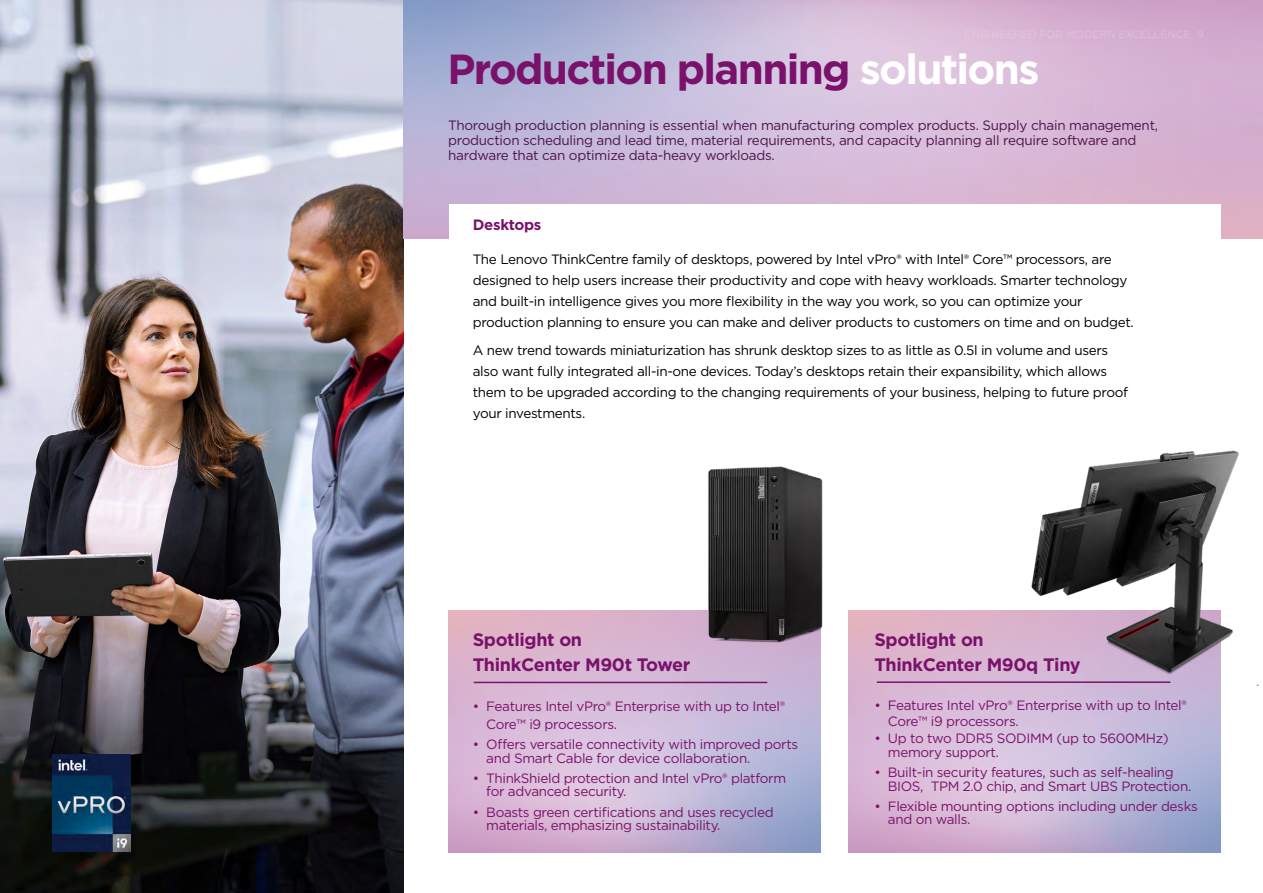
<style>
.page{position:relative;width:1263px;height:893px;background:#fff}
.page>*{position:absolute;margin:0;border:0;box-sizing:border-box;transform-origin:0 0}
.t1{font:700 42px "Gotham";letter-spacing:-.04em;color:#7a126b}
.t2{font:700 18px/25.5px "Gotham";letter-spacing:-.02em;color:#7a126b}
.t3{font:700 15px "Gotham";letter-spacing:-.02em;color:#7a126b}
.t4{font:13.5px/21px "Gotham";letter-spacing:-.025em;color:#000}
.t5{font:13.5px/13.5px "Gotham";letter-spacing:-.025em;color:#7a126b}
.t6{font:13.5px/15px "Gotham";letter-spacing:-.02em;color:#4d144a}
.s1{color:#fff}
</style>
<div class="page">
<img style="left:0;top:0;width:404px;height:893px">
<img style="left:52px;top:755px;width:78px;height:97px">
<hr style="left:474px;top:682px;width:293px;height:1px;background:#7a126b">
<hr style="left:877px;top:681px;width:293px;height:2px;background:#7a126b">
<img style="left:1010px;top:450px;width:249px;height:236px">
<img style="left:698px;top:466px;width:125px;height:186px">
<h1 class="t1" style="left:447px;top:42px;width:593px">Production planning <span class="s1">solutions</span></h1>
<p class="t6" style="left:448px;top:117px;width:711px">Thorough production planning is essential when manufacturing complex products. Supply chain management, production scheduling and lead time, material requirements, and capacity planning all require software and hardware that can optimize data-heavy workloads.</p>
<p class="t3" style="left:473px;top:215px;width:70px">Desktops</p>
<p class="t4" style="left:473px;top:248px;width:663px">The Lenovo ThinkCentre family of desktops, powered by Intel vPro® with Intel® Core™ processors, are designed to help users increase their productivity and cope with heavy workloads. Smarter technology and built-in intelligence gives you more flexibility in the way you work, so you can optimize your production planning to ensure you can make and deliver products to customers on time and on budget.</p>
<p class="t4" style="left:473px;top:339px;width:657px">A new trend towards miniaturization has shrunk desktop sizes to as little as 0.5l in volume and users also want fully integrated all-in-one devices. Today’s desktops retain their expansibility, which allows them to be upgraded according to the changing requirements of your business, helping to future proof your investments.</p>
<h2 class="t2" style="left:473px;top:626px;width:219px">Spotlight on<br>ThinkCenter M90t Tower</h2>
<p class="t5" style="left:486px;top:697px;width:300px;line-height:18px;text-indent:-14px">• Features Intel vPro® Enterprise with up to Intel®<br>Core™ i9 processors.</p>
<p class="t5" style="left:486px;top:737px;width:313px;text-indent:-14px">• Offers versatile connectivity with improved ports and Smart Cable for device collaboration.</p>
<p class="t5" style="left:486px;top:771px;width:301px;text-indent:-14px">• ThinkShield protection and Intel vPro® platform for advanced security.</p>
<p class="t5" style="left:486px;top:805px;width:289px;text-indent:-14px">• Boasts green certifications and uses recycled materials, emphasizing sustainability.</p>
<h2 class="t2" style="left:874px;top:627px;width:208px">Spotlight on<br>ThinkCenter M90q Tiny</h2>
<p class="t5" style="left:888px;top:696px;width:300px;line-height:16.5px;text-indent:-14px">• Features Intel vPro® Enterprise with up to Intel®<br>Core™ i9 processors.</p>
<p class="t5" style="left:888px;top:732px;width:282px;text-indent:-14px">• Up to two DDR5 SODIMM (up to 5600MHz) memory support.</p>
<p class="t5" style="left:888px;top:765px;width:305px;text-indent:-14px">• Built-in security features, such as self-healing<br>BIOS, TPM 2.0 chip, and Smart UBS Protection.</p>
<p class="t5" style="left:888px;top:799px;width:311px;text-indent:-14px">• Flexible mounting options including under desks and on walls.</p>
</div>
